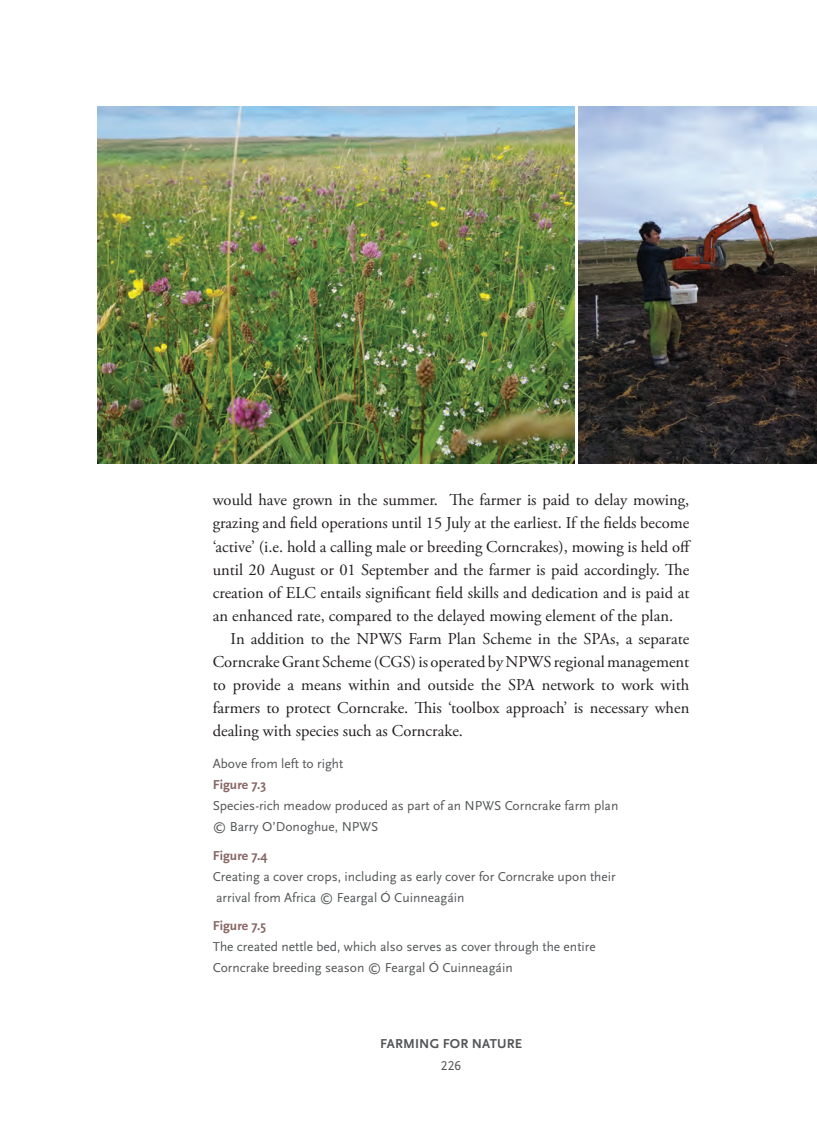
<style>
.page{position:relative;width:817px;height:1127px;background:#fff}
.page>*{position:absolute;margin:0;border:0;box-sizing:border-box;transform-origin:0 0}
._21_FN_BODY_agp_11_1{font:16.5px/23.1px "Adobe Garamond Pro";color:#231f20}
._21_caption{font:13.5px "Scala Sans Pro";color:#545557}
._21_caption_ref{font:700 13.5px "Scala Sans Pro";color:#866663}
.t1{font:700 13.5px "Scala Sans Pro";letter-spacing:.01em;color:#545557}
</style>
<div class="page">
<img style="left:98px;top:106px;width:476px;height:357px">
<img style="left:578px;top:106px;width:238px;height:357px">
<p class="_21_FN_BODY_agp_11_1" style="left:213px;top:489px;width:480px">would have grown in the summer. The farmer is paid to delay mowing, grazing and field operations until 15 July at the earliest. If the fields become ‘active’ (i.e. hold a calling male or breeding Corncrakes), mowing is held off until 20 August or 01 September and the farmer is paid accordingly. The creation of ELC entails significant field skills and dedication and is paid at an enhanced rate, compared to the delayed mowing element of the plan.</p>
<p class="_21_FN_BODY_agp_11_1" style="left:213px;top:628px;width:478px;text-align:justify;text-indent:18px">In addition to the NPWS Farm Plan Scheme in the SPAs, a separate Corncrake Grant Scheme (CGS) is operated by NPWS regional management to provide a means within and outside the SPA network to work with farmers to protect Corncrake. This ‘toolbox approach’ is necessary when dealing with species such as Corncrake.</p>
<p class="_21_caption" style="left:213px;top:756px;width:132px">Above from left to right</p>
<p class="_21_caption_ref" style="left:213px;top:777px;width:55px">Figure 7.3</p>
<p class="_21_caption" style="left:213px;top:798px;width:407px">Species-rich meadow produced as part of an NPWS Corncrake farm plan</p>
<p class="_21_caption" style="left:213px;top:819px;width:167px">© Barry O’Donoghue, NPWS</p>
<p class="_21_caption_ref" style="left:213px;top:847px;width:56px">Figure 7.4</p>
<p class="_21_caption" style="left:213px;top:868px;width:404px">Creating a cover crops, including as early cover for Corncrake upon their</p>
<p class="_21_caption" style="left:216px;top:889px;width:250px">arrival from Africa © Feargal Ó Cuinneagáin</p>
<p class="_21_caption_ref" style="left:213px;top:918px;width:55px">Figure 7.5</p>
<p class="_21_caption" style="left:213px;top:939px;width:384px">The created nettle bed, which also serves as cover through the entire</p>
<p class="_21_caption" style="left:213px;top:960px;width:301px">Corncrake breeding season © Feargal Ó Cuinneagáin</p>
<p class="t1" style="left:380px;top:1035px;width:143px">FARMING FOR NATURE</p>
<p class="_21_caption" style="left:441px;top:1058px;width:22px">226</p>
</div>
